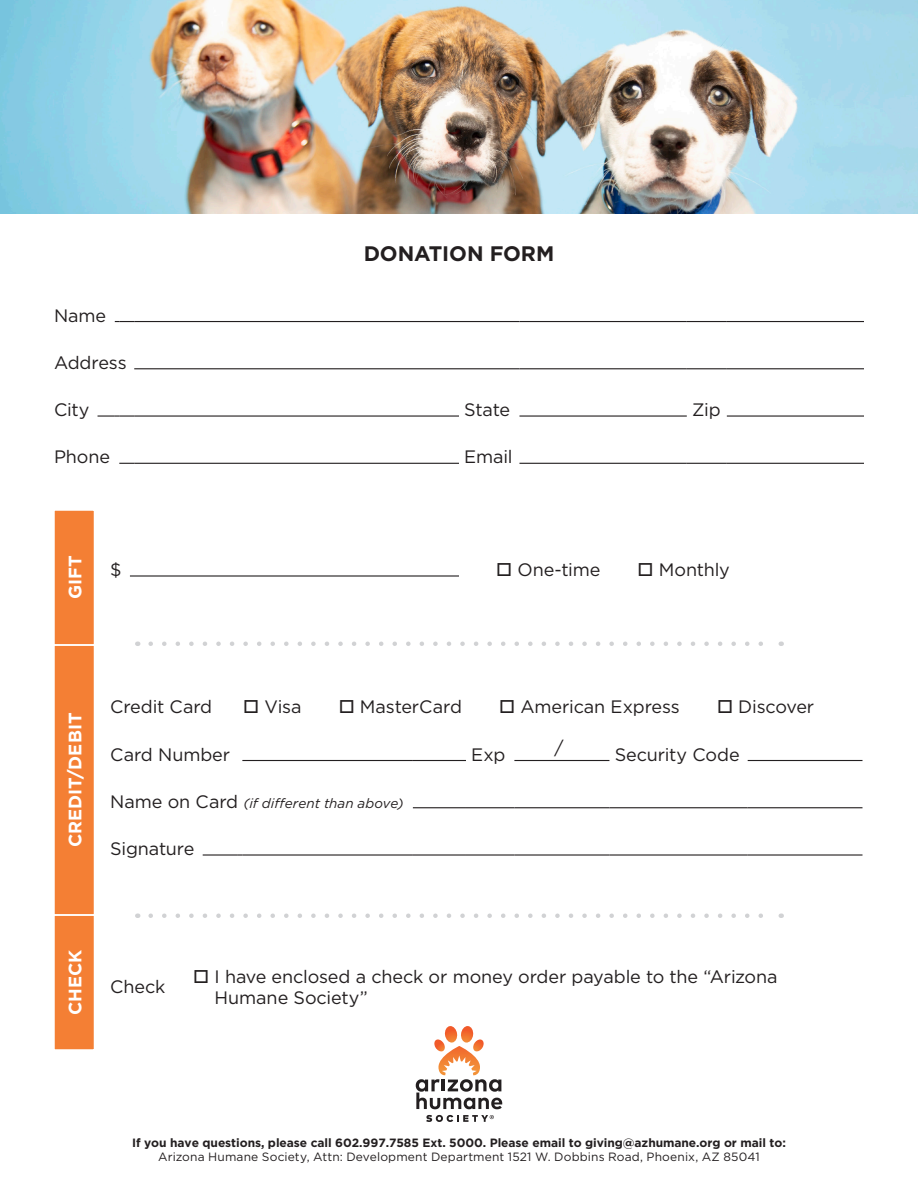
<style>
.page{position:relative;width:918px;height:1188px;background:#fff}
.page>*{position:absolute;margin:0;border:0;box-sizing:border-box;transform-origin:0 0}
.t1{font:700 21px "Gotham";letter-spacing:-.005em;color:#231f20}
.t2{font:18px/21.6px "Gotham";letter-spacing:-.005em;color:#231f20}
.t3{font:700 18px "Gotham";color:#fff}
.t4{font:italic 13.5px "Gotham";letter-spacing:.005em;color:#231f20}
.t5{font:700 12px/14.4px "Gotham";letter-spacing:-.005em;color:#231f20;text-align:center}
.s1{font-style:normal;font-size:18px}
.s2{font-style:inherit}
.s3{font-weight:400}
</style>
<div class="page">
<img style="left:0;top:0;width:918px;height:214px">
<svg style="left:115px;top:321px;width:19px;height:1px"></svg>
<hr style="left:134px;top:321px;width:325px;height:1px;background:#231f20">
<hr style="left:459px;top:321px;width:60px;height:1px;background:#231f20">
<hr style="left:519px;top:321px;width:168px;height:1px;background:#231f20">
<hr style="left:687px;top:321px;width:40px;height:1px;background:#231f20">
<hr style="left:727px;top:321px;width:137px;height:1px;background:#231f20">
<hr style="left:134px;top:368px;width:325px;height:1px;background:#231f20">
<hr style="left:459px;top:368px;width:60px;height:1px;background:#231f20">
<hr style="left:519px;top:368px;width:168px;height:1px;background:#231f20">
<hr style="left:687px;top:368px;width:40px;height:1px;background:#231f20">
<hr style="left:727px;top:368px;width:137px;height:1px;background:#231f20">
<svg style="left:98px;top:415px;width:36px;height:2px"></svg>
<hr style="left:134px;top:415px;width:325px;height:2px;background:#231f20">
<hr style="left:519px;top:415px;width:168px;height:2px;background:#231f20">
<hr style="left:727px;top:415px;width:137px;height:2px;background:#231f20">
<svg style="left:119px;top:463px;width:15px;height:1px"></svg>
<hr style="left:134px;top:463px;width:325px;height:1px;background:#231f20">
<hr style="left:519px;top:463px;width:168px;height:1px;background:#231f20">
<hr style="left:687px;top:463px;width:40px;height:1px;background:#231f20">
<hr style="left:727px;top:463px;width:137px;height:1px;background:#231f20">
<div style="left:54px;top:510px;width:40px;height:135px;background:#f47f34"></div>
<div style="left:54px;top:645px;width:40px;height:270px;background:#f47f34"></div>
<div style="left:54px;top:915px;width:40px;height:135px;background:#f47f34"></div>
<div style="left:53px;top:509px;width:42px;height:137px;border:2px solid #fff"></div>
<div style="left:53px;top:914px;width:42px;height:137px;border:2px solid #fff"></div>
<div style="left:53px;top:644px;width:42px;height:272px;border:2px solid #fff"></div>
<hr style="left:130px;top:575px;width:329px;height:2px;background:#231f20">
<hr style="left:242px;top:760px;width:171px;height:1px;background:#231f20">
<hr style="left:413px;top:760px;width:53px;height:1px;background:#231f20">
<hr style="left:514px;top:760px;width:95px;height:1px;background:#231f20">
<hr style="left:748px;top:760px;width:115px;height:1px;background:#231f20">
<hr style="left:203px;top:854px;width:35px;height:2px;background:#231f20">
<hr style="left:242px;top:854px;width:171px;height:2px;background:#231f20">
<hr style="left:413px;top:854px;width:53px;height:2px;background:#231f20">
<hr style="left:466px;top:854px;width:48px;height:2px;background:#231f20">
<hr style="left:514px;top:854px;width:95px;height:2px;background:#231f20">
<hr style="left:609px;top:854px;width:139px;height:2px;background:#231f20">
<hr style="left:748px;top:854px;width:115px;height:2px;background:#231f20">
<hr style="left:413px;top:807px;width:53px;height:1px;background:#231f20">
<hr style="left:466px;top:807px;width:48px;height:1px;background:#231f20">
<hr style="left:514px;top:807px;width:95px;height:1px;background:#231f20">
<hr style="left:609px;top:807px;width:139px;height:1px;background:#231f20">
<hr style="left:748px;top:807px;width:115px;height:1px;background:#231f20">
<svg style="left:151px;top:642px;width:612px;height:4px"></svg>
<svg style="left:151px;top:914px;width:612px;height:4px"></svg>
<svg style="left:416px;top:1026px;width:86px;height:83px"></svg>
<svg style="left:426px;top:1115px;width:68px;height:7px"></svg>
<p class="t1" style="left:364px;top:239px;width:192px">DONATION FORM</p>
<p class="t2" style="left:54px;top:304px;width:54px">Name</p>
<p class="t2" style="left:54px;top:351px;width:74px">Address</p>
<p class="t2" style="left:54px;top:398px;width:37px">City</p>
<p class="t2" style="left:464px;top:398px;width:47px">State</p>
<p class="t2" style="left:692px;top:398px;width:30px">Zip</p>
<p class="t2" style="left:54px;top:446px;width:58px">Phone</p>
<p class="t2" style="left:464px;top:446px;width:50px">Email</p>
<p class="t3" style="left:63px;top:599px;width:45px;rotate:-90deg">GIFT</p>
<p class="t2" style="left:110px;top:558px;width:13px">$</p>
<p class="t2" style="left:496px;top:558px;width:106px">□ One-time</p>
<p class="t2" style="left:638px;top:558px;width:94px">□ Monthly</p>
<p class="t3" style="left:63px;top:847px;width:136px;rotate:-90deg">CREDIT/DEBIT</p>
<p class="t2" style="left:110px;top:696px;width:104px">Credit Card</p>
<p class="t2" style="left:243px;top:696px;width:60px">□ Visa</p>
<p class="t2" style="left:339px;top:696px;width:125px">□ MasterCard</p>
<p class="t2" style="left:499px;top:696px;width:182px">□ American Express</p>
<p class="t2" style="left:717px;top:696px;width:99px">□ Discover</p>
<p class="t2" style="left:110px;top:743px;width:121px">Card Number</p>
<p class="t2" style="left:471px;top:743px;width:36px">Exp</p>
<p class="t2" style="left:554px;top:736px;width:11px">/</p>
<p class="t2" style="left:615px;top:743px;width:126px">Security Code</p>
<p class="t4" style="left:110px;top:794px;width:295px"><span class="s1">Name on Card</span> (if different than above)</p>
<p class="t2" style="left:110px;top:837px;width:86px">Signature</p>
<p class="t3" style="left:63px;top:1015px;width:67px;rotate:-90deg">CHECK</p>
<p class="t2" style="left:110px;top:976px;width:57px">Check</p>
<p class="t2" style="left:215px;top:965px;width:564px;text-indent:-21px">□ I have enclosed a check or money order payable to the “Arizona<br>Humane Society”</p>
<p class="t5" style="left:132px;top:1135px;width:655px">If you have questions, please call 602.997.7585 Ext. 5<span class="s2">000</span>. Please email to giving@azhumane.org or mail to:<br><span class="s3">Arizona Humane Society, Attn: Development Department 1521 W. Dobbins Road, Phoenix, AZ 85041</span></p>
</div>
